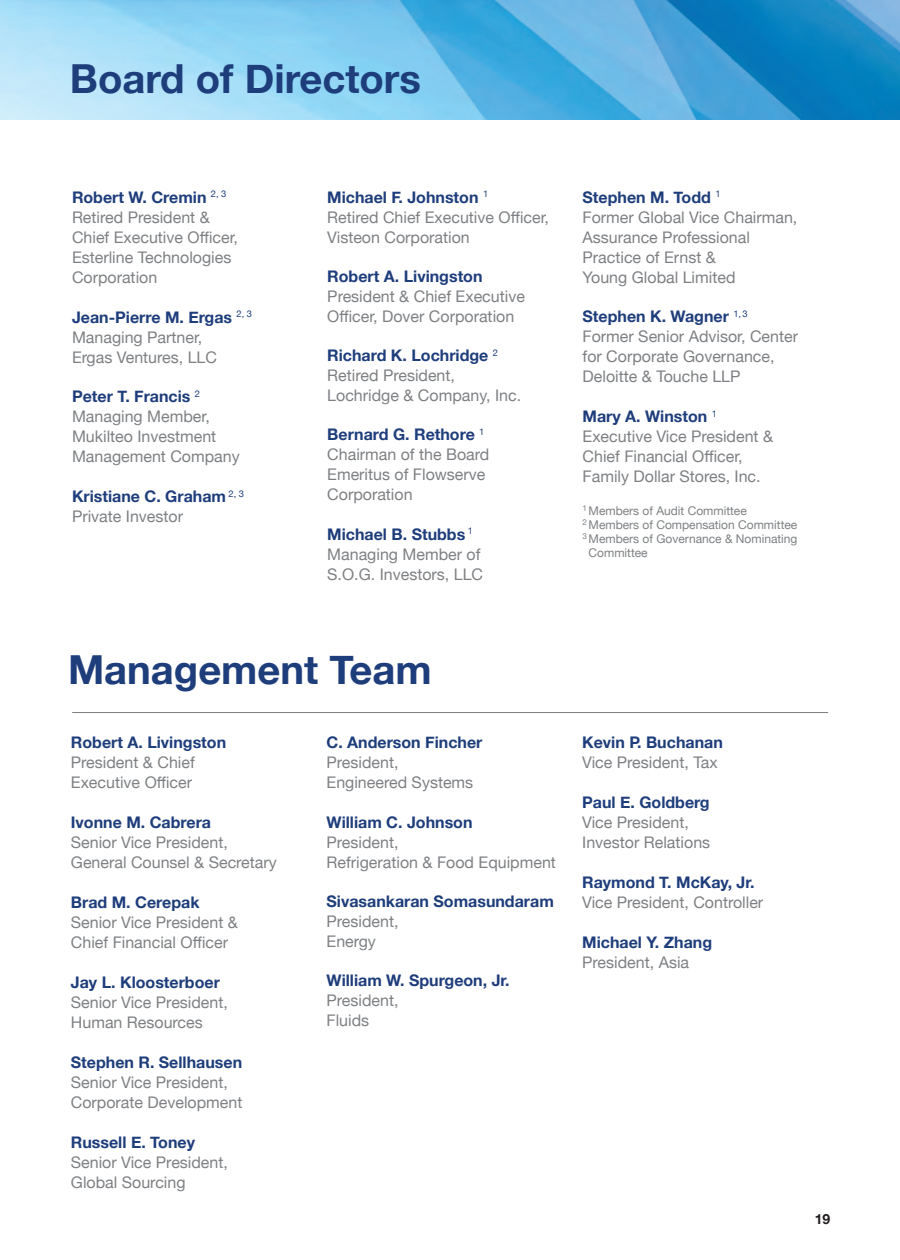
<style>
.page{position:relative;width:900px;height:1260px;background:#fff}
.page>*{position:absolute;margin:0;border:0;box-sizing:border-box;transform-origin:0 0}
.t1{font:700 40px "Helvetica Neue";color:#1e3d7b}
.ibc_superscript_comb{font:16px/20px "Helvetica Neue";color:#7e8083}
.ibc{font:16px/20px "Helvetica Neue";color:#7e8083}
.ibc-2{font:700 16px/20px "Helvetica Neue";color:#1e3d7b}
.ibc_superscript_comb-2{font:700 16px/20px "Helvetica Neue";color:#1e3d7b}
.t2{font:700 14px "Helvetica Neue";color:#231f20}
.ibc-3{font:12px/14px "Helvetica Neue";color:#7e8083}
.s1{font-weight:700;color:#1e3d7b}
.s2{font-weight:400;color:#7e8083}
</style>
<div class="page">
<img style="left:0;top:0;width:900px;height:120px">
<hr style="left:72px;top:712px;width:756px;height:1px;background:#7e8083">
<p class="t1" style="left:70px;top:42px;width:353px">Board of Directors</p>
<p class="ibc_superscript_comb" style="left:72px;top:186px;width:167px"><span class="s1">Robert W. Cremin</span> <sup>2,</sup> <sup>3<br></sup>Retired President &amp;<br>Chief Executive Officer,<br>Esterline Technologies<br>Corporation</p>
<p class="ibc_superscript_comb" style="left:72px;top:306px;width:182px"><span class="s1">Jean-Pierre M. Ergas</span> <sup>2,</sup> <sup>3<br></sup>Managing Partner,<br>Ergas Ventures, LLC</p>
<p class="ibc_superscript_comb" style="left:72px;top:385px;width:169px"><span class="s1">Peter T. Francis</span> <sup>2<br></sup>Managing Member,<br>Mukilteo Investment<br>Management Company</p>
<p class="ibc_superscript_comb-2" style="left:72px;top:485px;width:174px">Kristiane C. Graham <sup>2,</sup> <sup>3<br></sup><span class="s2">Private Investor</span></p>
<p class="ibc_superscript_comb" style="left:327px;top:186px;width:223px"><span class="s1">Michael F. Johnston</span> <sup>1<br></sup>Retired Chief Executive Officer,<br>Visteon Corporation</p>
<p class="ibc_superscript_comb" style="left:327px;top:265px;width:199px"><span class="s1">Robert A. Livingston<br></span>President &amp; Chief Executive<br>Officer, Dover Corporation</p>
<p class="ibc_superscript_comb" style="left:327px;top:344px;width:195px"><span class="s1">Richard K. Lochridge</span> <sup>2<br></sup>Retired President,<br>Lochridge &amp; Company, Inc.</p>
<p class="ibc_superscript_comb" style="left:327px;top:424px;width:164px"><span class="s1">Bernard G. Rethore</span> <sup>1<br></sup>Chairman of the Board<br>Emeritus of Flowserve<br>Corporation</p>
<p class="ibc_superscript_comb" style="left:327px;top:523px;width:157px"><span class="s1">Michael B. Stubbs</span> <sup>1<br></sup>Managing Member of<br>S.O.G. Investors, LLC</p>
<p class="ibc_superscript_comb" style="left:583px;top:186px;width:216px"><span class="s1">Stephen M. Todd</span> <sup>1<br></sup>Former Global Vice Chairman,<br>Assurance Professional<br>Practice of Ernst &amp;<br>Young Global Limited</p>
<p class="ibc_superscript_comb" style="left:583px;top:305px;width:217px"><span class="s1">Stephen K. Wagner</span> <sup>1,3<br></sup>Former Senior Advisor, Center for Corporate Governance,<br>Deloitte &amp; Touche LLP</p>
<p class="ibc_superscript_comb" style="left:583px;top:405px;width:192px"><span class="s1">Mary A. Winston</span> <sup>1<br></sup>Executive Vice President &amp;<br>Chief Financial Officer,<br>Family Dollar Stores, Inc.</p>
<p class="ibc-3" style="left:583px;top:503px;width:166px"><sup>1</sup> Members of Audit Committee</p>
<p class="ibc-3" style="left:583px;top:517px;width:216px"><sup>2</sup> Members of Compensation Committee</p>
<p class="ibc-3" style="left:589px;top:531px;width:210px;text-indent:-6px"><sup>3</sup> Members of Governance &amp; Nominating<br>Committee</p>
<p class="t1" style="left:68px;top:634px;width:365px">Management Team</p>
<p class="ibc" style="left:71px;top:732px;width:157px"><span class="s1">Robert A. Livingston<br></span>President &amp; Chief<br>Executive Officer</p>
<p class="ibc" style="left:71px;top:812px;width:207px"><span class="s1">Ivonne M. Cabrera<br></span>Senior Vice President,<br>General Counsel &amp; Secretary</p>
<p class="ibc" style="left:71px;top:892px;width:169px"><span class="s1">Brad M. Cerepak<br></span>Senior Vice President &amp;<br>Chief Financial Officer</p>
<p class="ibc" style="left:71px;top:972px;width:159px"><span class="s1">Jay L. Kloosterboer<br></span>Senior Vice President,<br>Human Resources</p>
<p class="ibc" style="left:71px;top:1051px;width:173px"><span class="s1">Stephen R. Sellhausen<br></span>Senior Vice President,<br>Corporate Development</p>
<p class="ibc" style="left:71px;top:1131px;width:159px"><span class="s1">Russell E. Toney<br></span>Senior Vice President,<br>Global Sourcing</p>
<p class="ibc" style="left:327px;top:732px;width:157px"><span class="s1">C. Anderson Fincher<br></span>President,<br>Engineered Systems</p>
<p class="ibc" style="left:327px;top:811px;width:231px"><span class="s1">William C. Johnson<br></span>President,<br>Refrigeration &amp; Food Equipment</p>
<p class="ibc-2" style="left:327px;top:890px;width:229px">Sivasankaran Somasundaram<br><span class="s2">President,<br>Energy</span></p>
<p class="ibc-2" style="left:327px;top:969px;width:185px">William W. Spurgeon, Jr.<br><span class="s2">President,<br>Fluids</span></p>
<p class="ibc" style="left:582px;top:732px;width:142px"><span class="s1">Kevin P. Buchanan<br></span>Vice President, Tax</p>
<p class="ibc" style="left:582px;top:792px;width:129px"><span class="s1">Paul E. Goldberg<br></span>Vice President,<br>Investor Relations</p>
<p class="ibc" style="left:582px;top:871px;width:183px"><span class="s1">Raymond T. McKay, Jr.<br></span>Vice President, Controller</p>
<p class="ibc-2" style="left:582px;top:931px;width:131px">Michael Y. Zhang<br><span class="s2">President, Asia</span></p>
<p class="t2" style="left:815px;top:1206px;width:17px">19</p>
</div>
